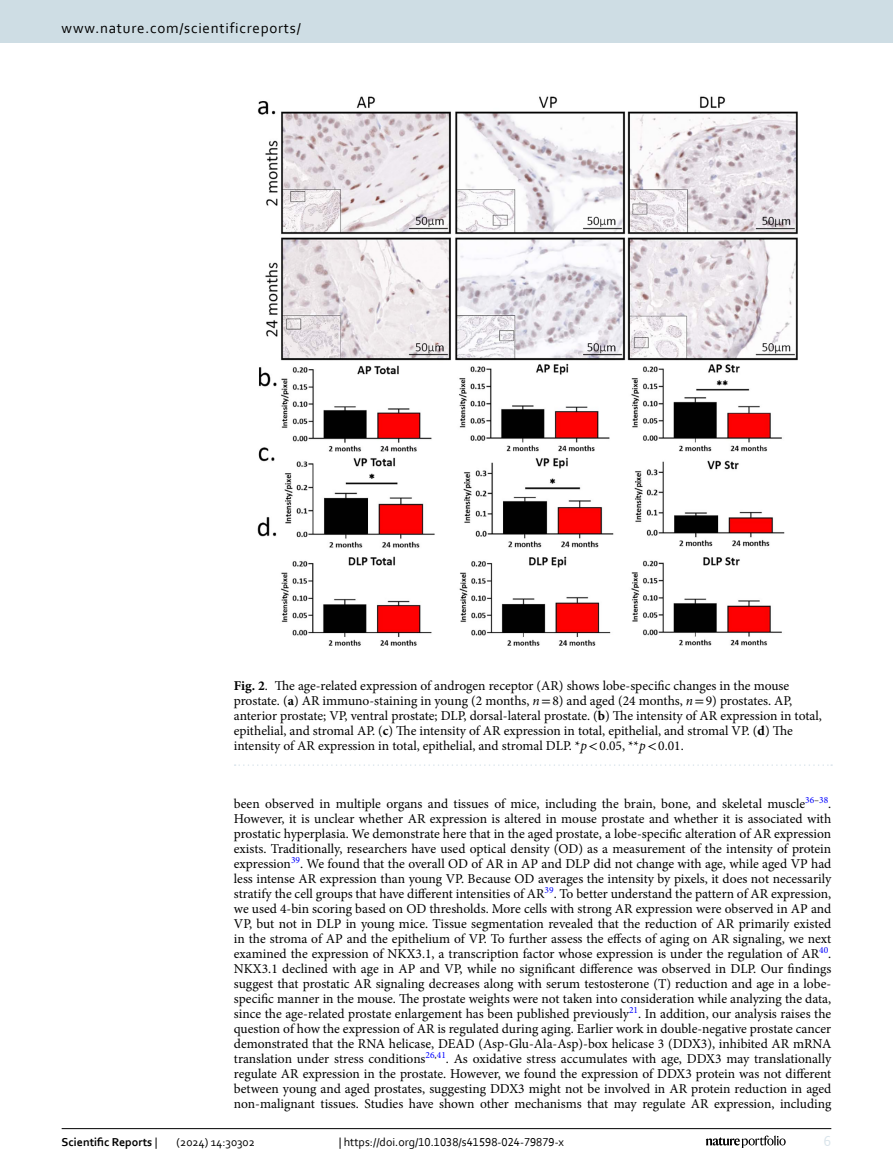
<style>
.page{position:relative;width:893px;height:1174px;background:#fff}
.page>*{position:absolute;margin:0;border:0;box-sizing:border-box;transform-origin:0 0}
.t1{font:15px "Corbel";letter-spacing:.05em;color:#000}
.t2{font:15px "Corbel";color:#d9e4eb}
.Body_Text_Indent{font:13.5px/15px "Minion Pro";letter-spacing:-.005em;color:#000;text-align:justify}
.Figure_Caption{font:13.5px/15px "Minion Pro";letter-spacing:-.005em;color:#000}
.t3{font:12px "Corbel";color:#000}
.t4{font:700 12px "Corbel";color:#000}
.s1{font-weight:700}
.s2{font-style:italic}
.s3{font-family:"STIX"}
.s4{font-weight:400}
</style>
<div class="page">
<img style="left:257px;top:96px;width:541px;height:550px">
<svg style="left:235px;top:764px;width:597px;height:2px"></svg>
<hr style="left:62px;top:1128px;width:769px;height:1px;background:#000">
<svg style="left:706px;top:1135px;width:80px;height:12px"></svg>
<div style="left:0;top:0;width:893px;height:43px;background:#cedde4"></div>
<p class="t1" style="left:62px;top:18px;width:241px">www.nature.com/scientificreports/</p>
<p class="Figure_Caption" style="left:234px;top:678px;width:590px"><span class="s1">Fig. 2</span>. The age-related expression of androgen receptor (AR) shows lobe-specific changes in the mouse prostate. (<span class="s1">a</span>) AR immuno-staining in young (2 months, <span class="s2">n</span><span class="s3">=</span>8) and aged (24 months, <span class="s2">n</span><span class="s3">=</span>9) prostates. AP, anterior prostate; VP, ventral prostate; DLP, dorsal-lateral prostate. (<span class="s1">b</span>) The intensity of AR expression in total, epithelial, and stromal AP. (<span class="s1">c</span>) The intensity of AR expression in total, epithelial, and stromal VP. (<span class="s1">d</span>) The intensity of AR expression in total, epithelial, and stromal DLP. *<span class="s2">p</span><span class="s3">&lt;</span>0.05, **<span class="s2">p</span><span class="s3">&lt;</span>0.01.</p>
<p class="Body_Text_Indent" style="left:234px;top:796px;width:599px">been observed in multiple organs and tissues of mice, including the brain, bone, and skeletal muscle<sup>36</sup><sup>–</sup><sup>38</sup>.<br>However, it is unclear whether AR expression is altered in mouse prostate and whether it is associated with prostatic hyperplasia. We demonstrate here that in the aged prostate, a lobe-specific alteration of AR expression exists. Traditionally, researchers have used optical density (OD) as a measurement of the intensity of protein expression<sup>39</sup>. We found that the overall OD of AR in AP and DLP did not change with age, while aged VP had less intense AR expression than young VP. Because OD averages the intensity by pixels, it does not necessarily stratify the cell groups that have different intensities of AR<sup>39</sup>. To better understand the pattern of AR expression, we used 4-bin scoring based on OD thresholds. More cells with strong AR expression were observed in AP and VP, but not in DLP in young mice. Tissue segmentation revealed that the reduction of AR primarily existed in the stroma of AP and the epithelium of VP. To further assess the effects of aging on AR signaling, we next examined the expression of NKX3.1, a transcription factor whose expression is under the regulation of AR<sup>40</sup>.<br>NKX3.1 declined with age in AP and VP, while no significant difference was observed in DLP. Our findings suggest that prostatic AR signaling decreases along with serum testosterone (T) reduction and age in a lobe&shy;specific manner in the mouse. The prostate weights were not taken into consideration while analyzing the data, since the age-related prostate enlargement has been published previously<sup>21</sup>. In addition, our analysis raises the question of how the expression of AR is regulated during aging. Earlier work in double-negative prostate cancer demonstrated that the RNA helicase, DEAD (Asp-Glu-Ala-Asp)-box helicase 3 (DDX3), inhibited AR mRNA translation under stress conditions<sup>26</sup><sup>,</sup><sup>41</sup>. As oxidative stress accumulates with age, DDX3 may translationally regulate AR expression in the prostate. However, we found the expression of DDX3 protein was not different between young and aged prostates, suggesting DDX3 might not be involved in AR protein reduction in aged non-malignant tissues. Studies have shown other mechanisms that may regulate AR expression, including</p>
<p class="t4" style="left:62px;top:1134px;width:97px">Scientific Reports <span class="s4">|</span></p>
<p class="t3" style="left:177px;top:1134px;width:80px">(2024) 14:30302</p>
<p class="t3" style="left:339px;top:1134px;width:227px">| https://doi.org/10.1038/s41598-024-79879-x</p>
<p class="t2" style="left:824px;top:1132px;width:9px">6</p>
</div>
